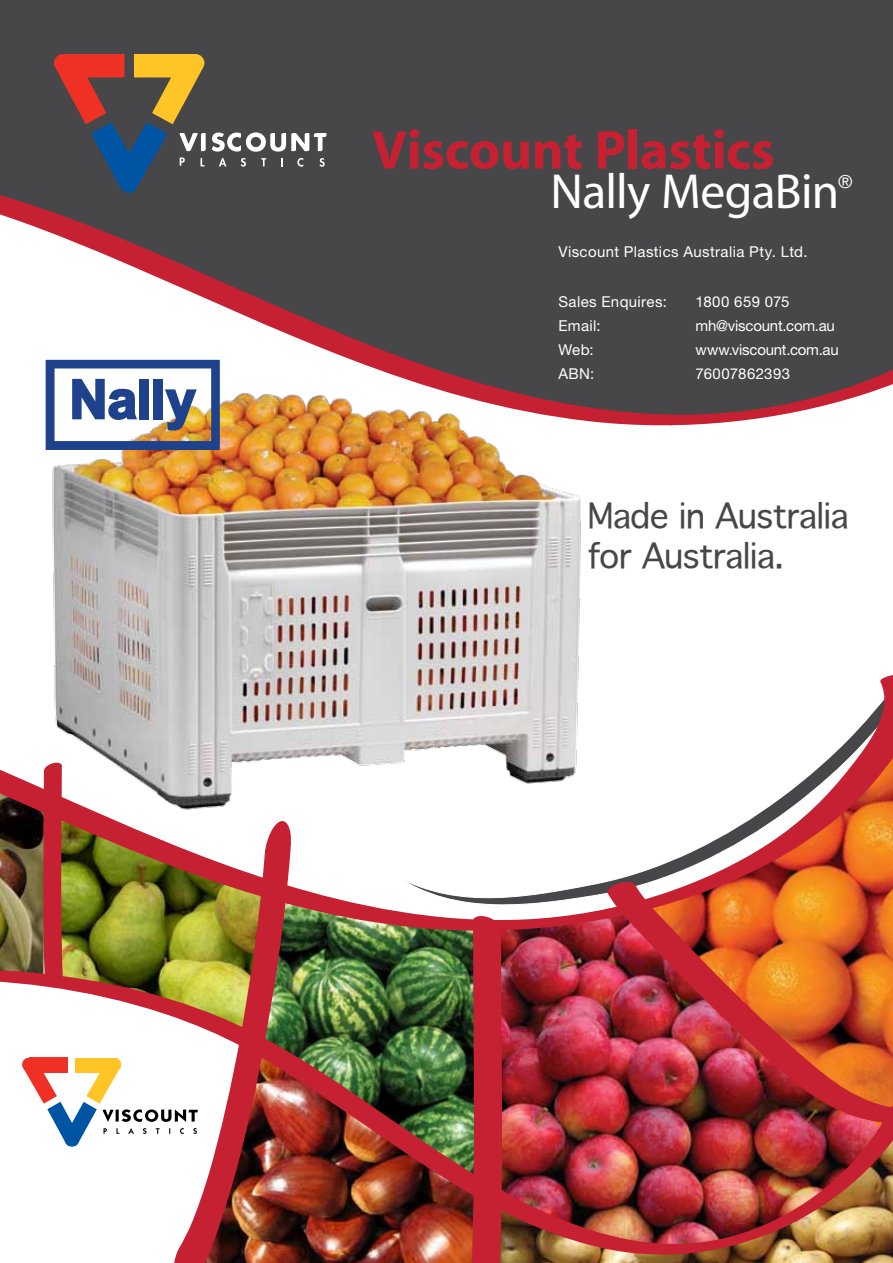
<style>
.page{position:relative;width:893px;height:1263px;background:#fff}
.page>*{position:absolute;margin:0;border:0;box-sizing:border-box;transform-origin:0 0}
.t1{font:700 54.9px "Myriad";letter-spacing:-.01em;color:#c52133}
.t2{font:49.5px "Myriad";letter-spacing:-.015em;color:#fff}
.t3{font:33.45px/40px "Geneva CY";letter-spacing:-.025em;color:#474648}
.t4{font:18px "Helvetica Neue";color:#fff}
.t5{font:15px "Helvetica Neue";letter-spacing:.02em;color:#fff}
.t6{font:15px "Helvetica Neue";letter-spacing:-.015em;color:#fff}
</style>
<div class="page">
<div style="left:0;top:0;width:893px;height:136px;background:#474648"></div>
<svg style="left:212px;top:132px;width:114px;height:4px"></svg>
<svg style="left:54px;top:54px;width:152px;height:82px;background:#905d3c"></svg>
<img style="left:291px;top:937px;width:180px;height:28px">
<img style="left:502px;top:937px;width:104px;height:28px">
<img style="left:0;top:937px;width:43px;height:28px">
<img style="left:63px;top:937px;width:107px;height:28px">
<img style="left:52px;top:432px;width:529px;height:209px">
<svg style="left:46px;top:432px;width:174px;height:18px"></svg>
<img style="left:170px;top:937px;width:121px;height:326px">
<svg style="left:43px;top:937px;width:20px;height:28px"></svg>
<img style="left:0;top:641px;width:893px;height:296px">
<img style="left:0;top:965px;width:893px;height:296px">
<svg style="left:471px;top:915px;width:31px;height:348px;background:#bb2634"></svg>
<img style="left:606px;top:881px;width:287px;height:242px">
<div style="left:29px;top:1057px;width:39px;height:16px;background:#ee3124"></div>
<svg style="left:65px;top:1136px;width:14px;height:11px"></svg>
<svg style="left:22px;top:1058px;width:176px;height:86px"></svg>
<svg style="left:0;top:136px;width:893px;height:296px;fill:#474648"></svg>
<h1 class="t1" style="left:372px;top:122px;width:404px">Viscount Plastics</h1>
<h2 class="t2" style="left:551px;top:166px;width:290px">Nally MegaBin</h2>
<p class="t4" style="left:838px;top:171px;width:16px">®</p>
<p class="t5" style="left:558px;top:243px;width:251px">Viscount Plastics Australia Pty. Ltd.</p>
<p class="t5" style="left:558px;top:293px;width:110px">Sales Enquires:</p>
<p class="t5" style="left:695px;top:293px;width:96px">1800 659 075</p>
<p class="t5" style="left:558px;top:317px;width:44px">Email:</p>
<p class="t6" style="left:695px;top:317px;width:141px">mh@viscount.com.au</p>
<p class="t5" style="left:558px;top:341px;width:37px">Web:</p>
<p class="t6" style="left:695px;top:341px;width:145px">www.viscount.com.au</p>
<p class="t5" style="left:558px;top:365px;width:38px">ABN:</p>
<p class="t5" style="left:695px;top:365px;width:96px">76007862393</p>
<h3 class="t3" style="left:587px;top:495px;width:263px">Made in Australia for Australia.</h3>
</div>
